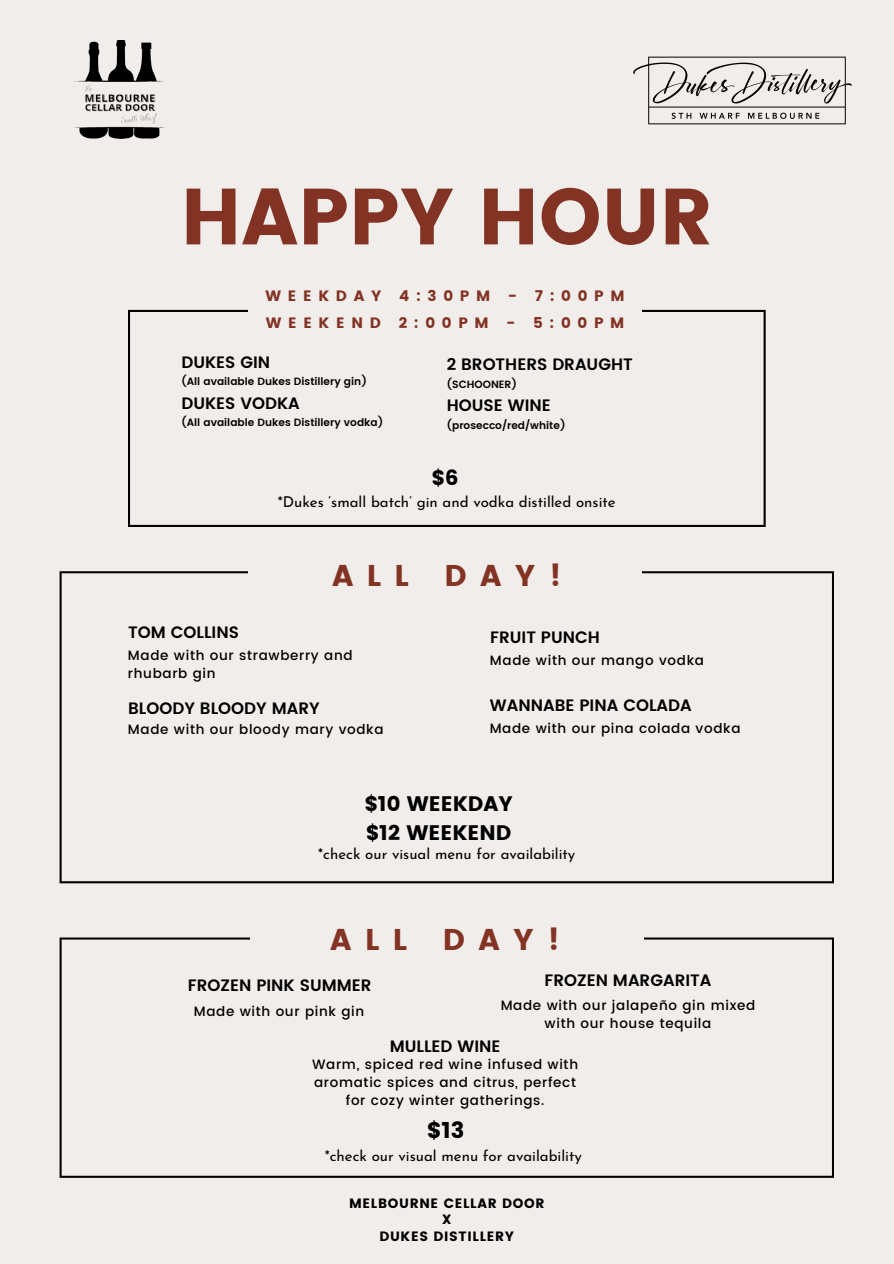
<style>
.page{position:relative;width:894px;height:1264px;background:#fff}
.page>*{position:absolute;margin:0;border:0;box-sizing:border-box;transform-origin:0 0}
.t1{font:79.5px "Poppins";color:#823324}
.t2{font:30px "Poppins";letter-spacing:.445em;color:#823324}
.t3{font:22.5px "Poppins";color:#000}
.t4{font:21px/29.2px "Poppins";color:#000}
.t5{font:600 16.5px "Poppins";color:#000}
.t6{font:15px "Josefin Sans";color:#000}
.t7{font:15px/27px "Poppins";letter-spacing:.445em;color:#823324}
.t8{font:500 13.5px/18px "Poppins";letter-spacing:.05em;color:#000;text-align:center}
.t9{font:13.5px/16.4px "Poppins";letter-spacing:.05em;color:#000;text-align:center}
.t10{font:600 10.5px "Poppins";color:#000}
</style>
<div class="page">
<div style="left:0;top:0;width:893px;height:1263px;background:#f1edea"></div>
<svg style="left:128px;top:310px;width:637px;height:217px"></svg>
<svg style="left:60px;top:571px;width:773px;height:312px"></svg>
<div style="left:248px;top:559px;width:393px;height:58px;background:#f1edea"></div>
<div style="left:248px;top:281px;width:393px;height:57px;background:#f1edea"></div>
<img style="left:74px;top:41px;width:91px;height:97px">
<img style="left:633px;top:56px;width:219px;height:69px">
<svg style="left:60px;top:937px;width:773px;height:240px"></svg>
<div style="left:250px;top:919px;width:393px;height:57px;background:#f1edea"></div>
<h1 class="t1" style="left:181px;top:170px;width:533px">HAPPY HOUR</h1>
<h4 class="t7" style="left:265px;top:282px;width:360px">WEEKDAY 4:30PM - 7:00PM<br>WEEKEND 2:00PM - 5:00PM</h4>
<p class="t5" style="left:181px;top:352px;width:90px">DUKES GIN</p>
<p class="t10" style="left:181px;top:375px;width:187px">(All available Dukes Distillery gin)</p>
<p class="t5" style="left:181px;top:393px;width:120px">DUKES VODKA</p>
<p class="t10" style="left:181px;top:416px;width:203px">(All available Dukes Distillery vodka)</p>
<p class="t5" style="left:446px;top:355px;width:187px">2 BROTHERS DRAUGHT</p>
<h4 class="t10" style="left:446px;top:378px;width:71px">(SCHOONER)</h4>
<p class="t5" style="left:446px;top:396px;width:105px">HOUSE WINE</p>
<h3 class="t10" style="left:446px;top:419px;width:120px">(prosecco/red/white)</h3>
<p class="t4" style="left:431px;top:463px;width:28px">$6</p>
<p class="t6" style="left:278px;top:496px;width:339px">*Dukes ‘small batch’ gin and vodka distilled onsite</p>
<p class="t5" style="left:128px;top:622px;width:112px">TOM COLLINS</p>
<p class="t2" style="left:332px;top:558px;width:231px">ALL DAY!</p>
<h3 class="t5" style="left:490px;top:628px;width:111px">FRUIT PUNCH</h3>
<h5 class="t8" style="left:128px;top:646px;width:226px;text-align:left">Made with our strawberry and rhubarb gin</h5>
<p class="t5" style="left:128px;top:698px;width:193px">BLOODY BLOODY MARY</p>
<h2 class="t8" style="left:128px;top:720px;width:257px">Made with our bloody mary vodka</h2>
<h4 class="t8" style="left:490px;top:651px;width:215px">Made with our mango vodka</h4>
<h4 class="t5" style="left:490px;top:696px;width:203px">WANNABE PINA COLADA</h4>
<p class="t8" style="left:489px;top:719px;width:252px">Made with our pina colada vodka</p>
<p class="t4" style="left:364px;top:789px;width:150px">$10 WEEKDAY $12 WEEKEND</p>
<h3 class="t6" style="left:318px;top:848px;width:258px">*check our visual menu for availability</h3>
<h5 class="t2" style="left:330px;top:922px;width:231px">ALL DAY!</h5>
<p class="t5" style="left:188px;top:975px;width:185px">FROZEN PINK SUMMER</p>
<h4 class="t8" style="left:194px;top:1002px;width:172px">Made with our pink gin</h4>
<h4 class="t5" style="left:544px;top:970px;width:168px">FROZEN MARGARITA</h4>
<p class="t8" style="left:500px;top:996px;width:256px">Made with our jalapeño gin mixed with our house tequila</p>
<h5 class="t5" style="left:389px;top:1036px;width:112px">MULLED WINE</h5>
<h6 class="t8" style="left:312px;top:1055px;width:267px">Warm, spiced red wine infused with aromatic spices and citrus, perfect for cozy winter gatherings.</h6>
<h4 class="t3" style="left:427px;top:1116px;width:39px">$13</h4>
<h2 class="t6" style="left:324px;top:1149px;width:258px">*check our visual menu for availability</h2>
<h4 class="t9" style="left:349px;top:1195px;width:197px">MELBOURNE CELLAR DOOR<br>X<br>DUKES DISTILLERY</h4>
</div>
